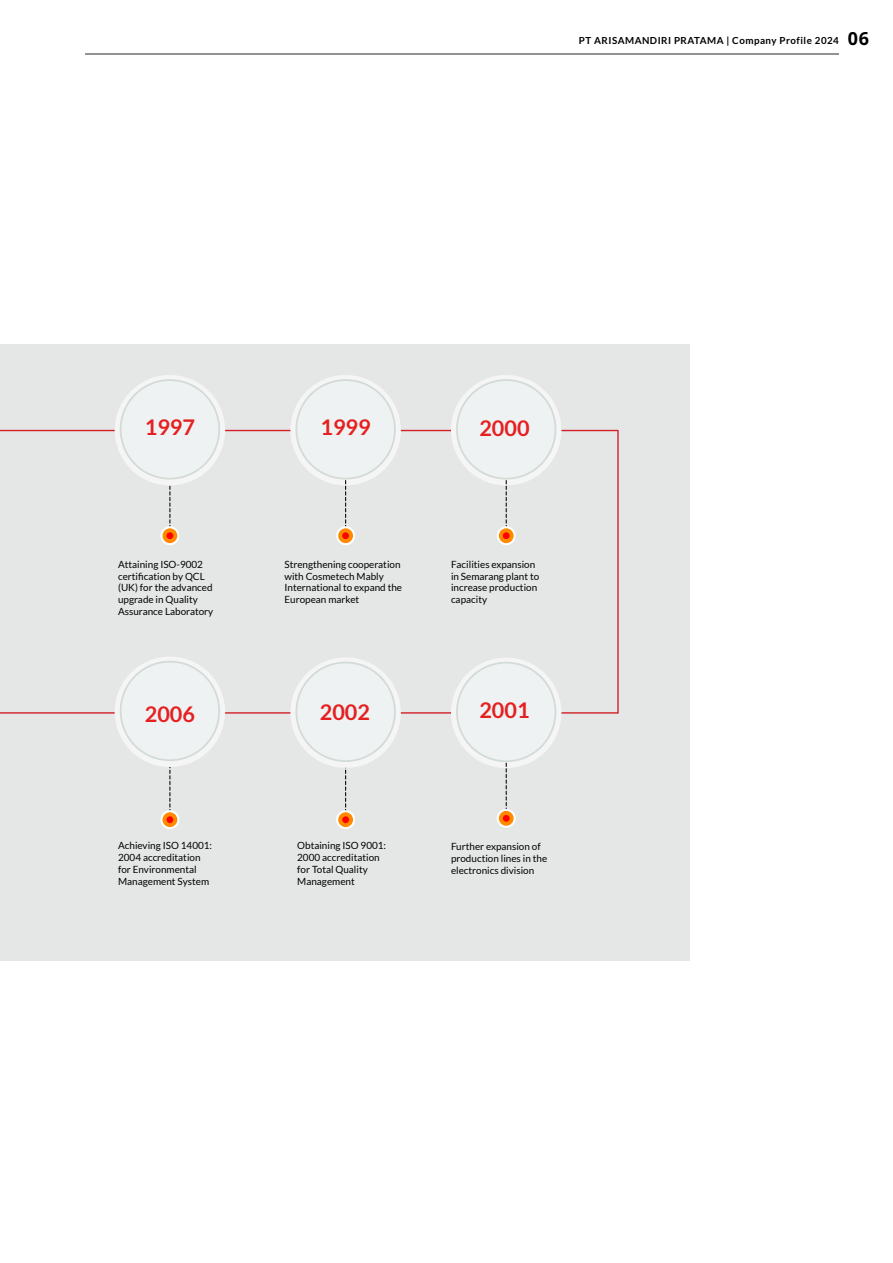
<style>
.page{position:relative;width:893px;height:1263px;background:#fff}
.page>*{position:absolute;margin:0;border:0;box-sizing:border-box;transform-origin:0 0}
.t1{font:700 21.6px "Lato";color:#e61f20}
.t2{font:9.9px/11.9px "Lato";color:#000}
.t3{font:700 9.75px "Lato";letter-spacing:.05em;color:#000}
.s1{font-family:"Noto Sans";font-size:18px}
</style>
<div class="page">
<hr style="left:85px;top:53px;width:754px;height:2px;background:#6d6e71">
<div style="left:0;top:344px;width:690px;height:617px;background:#e5e7e7"></div>
<svg style="left:115px;top:375px;width:110px;height:54px"></svg>
<div style="left:122px;top:381px;width:96px;height:97px;background:#eef2f2;border-radius:48px"></div>
<svg style="left:291px;top:375px;width:110px;height:54px"></svg>
<svg style="left:451px;top:375px;width:110px;height:54px"></svg>
<svg style="left:0;top:429px;width:619px;height:285px"></svg>
<svg style="left:336px;top:810px;width:19px;height:19px"></svg>
<svg style="left:338px;top:812px;width:15px;height:15px"></svg>
<div style="left:342px;top:816px;width:7px;height:7px;background:#f00;border-radius:50%"></div>
<svg style="left:290px;top:656px;width:111px;height:157px"></svg>
<div style="left:297px;top:663px;width:97px;height:97px;background:#eef2f2;border-radius:48px"></div>
<svg style="left:160px;top:810px;width:19px;height:19px"></svg>
<svg style="left:162px;top:812px;width:15px;height:15px"></svg>
<div style="left:167px;top:816px;width:6px;height:7px;background:#f00;border-radius:50%"></div>
<svg style="left:115px;top:655px;width:110px;height:158px"></svg>
<div style="left:122px;top:662px;width:96px;height:97px;background:#eef2f2;border-radius:48px"></div>
<svg style="left:451px;top:656px;width:110px;height:153px"></svg>
<svg style="left:497px;top:809px;width:19px;height:19px"></svg>
<svg style="left:499px;top:811px;width:15px;height:15px"></svg>
<div style="left:503px;top:815px;width:7px;height:7px;background:#f00;border-radius:50%"></div>
<p class="t3" style="left:579px;top:35px;width:292px">PT ARISAMANDIRI PRATAMA | Company Profile 2024 <span class="s1">06</span></p>
<h1 class="t1" style="left:145px;top:415px;width:52px">1997</h1>
<h1 class="t1" style="left:321px;top:415px;width:52px">1999</h1>
<h1 class="t1" style="left:479px;top:416px;width:52px">2000</h1>
<p class="t2" style="left:118px;top:558px;width:97px">Attaining ISO-9002 certification by QCL (UK) for the advanced upgrade in Quality<br>Assurance Laboratory</p>
<p class="t2" style="left:284px;top:558px;width:119px">Strengthening cooperation with Cosmetech Mably<br>International to expand the<br>European market</p>
<p class="t2" style="left:451px;top:558px;width:90px">Facilities expansion in Semarang plant to increase production capacity</p>
<h1 class="t1" style="left:145px;top:701px;width:52px">2006</h1>
<h1 class="t1" style="left:320px;top:700px;width:52px">2002</h1>
<p class="t2" style="left:118px;top:839px;width:95px">Achieving ISO 14001:<br>2004 accreditation for Environmental<br>Management System</p>
<p class="t2" style="left:297px;top:839px;width:90px">Obtaining ISO 9001:<br>2000 accreditation for Total Quality<br>Management</p>
<h1 class="t1" style="left:479px;top:698px;width:52px">2001</h1>
<p class="t2" style="left:451px;top:841px;width:98px">Further expansion of production lines in the electronics division</p>
</div>
